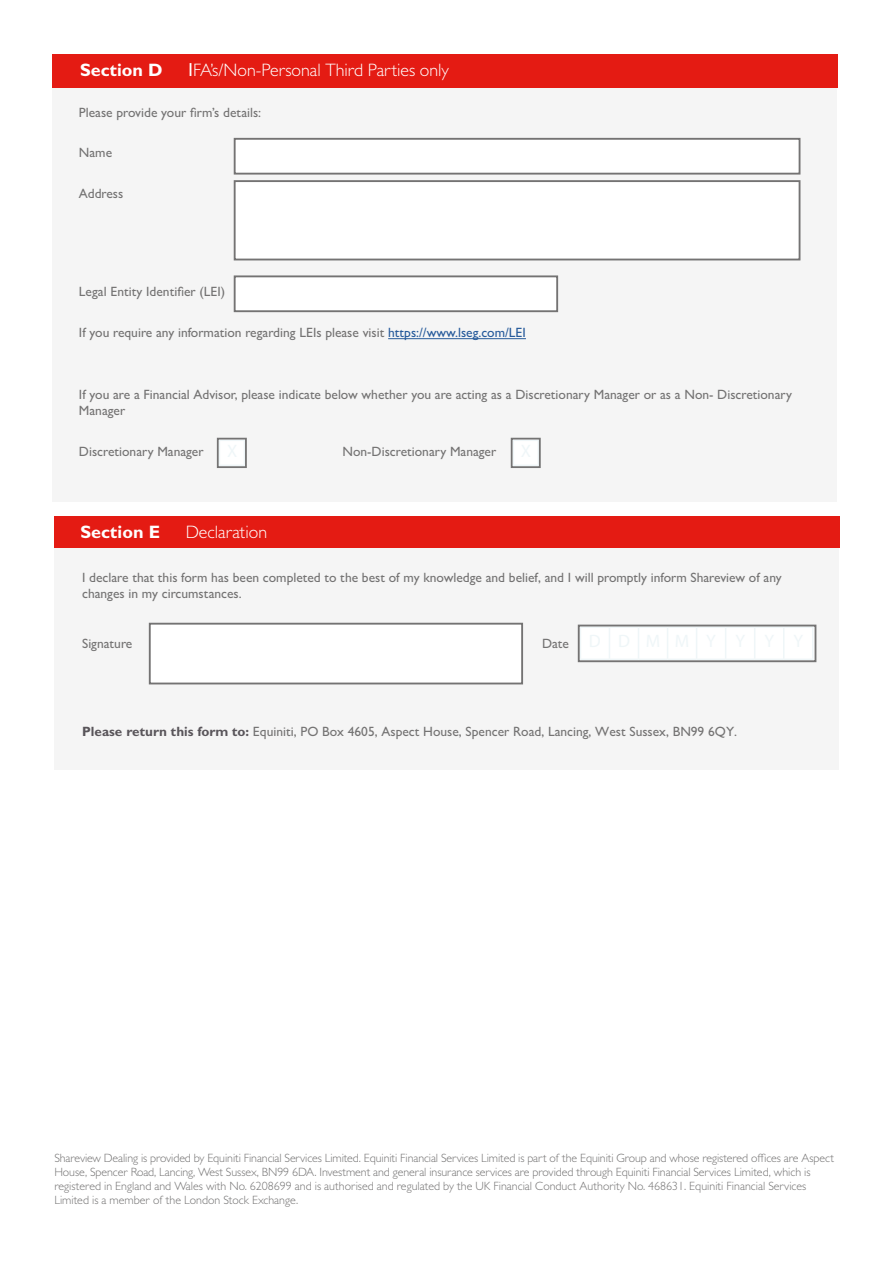
<style>
.page{position:relative;width:893px;height:1263px;background:#fff}
.page>*{position:absolute;margin:0;border:0;box-sizing:border-box;transform-origin:0 0}
.t1{font:300 18px "Gill Sans MT Std";color:#fff}
.t2{font:700 18px "Gill Sans MT Std";color:#fff}
.t3{font:500 13.5px/16.5px "Gill Sans MT Std";color:#747373}
.t4{font:300 12px/14.2px "Gill Sans MT Std";letter-spacing:-.005em;color:#747373}
.s1{font-family:"Helvetica";font-weight:400}
.s2{color:#275b9b}
.s3{font-weight:700;color:#59555a}
</style>
<div class="page">
<div style="left:54px;top:544px;width:785px;height:226px;background:#f5f5f5"></div>
<div style="left:52px;top:88px;width:784px;height:414px;background:#f5f5f5"></div>
<div style="left:52px;top:54px;width:786px;height:34px;background:#e41b13"></div>
<div style="left:217px;top:438px;width:30px;height:30px;border:2px solid #747373"></div>
<div style="left:226px;top:442px;width:15px;height:18px;background:#fff"></div>
<div style="left:511px;top:438px;width:30px;height:30px;border:2px solid #747373"></div>
<div style="left:520px;top:442px;width:15px;height:18px;background:#fff"></div>
<div style="left:234px;top:275px;width:324px;height:37px;background:#fff;border:2px solid #747373"></div>
<div style="left:54px;top:516px;width:786px;height:31px;background:#e41b13"></div>
<div style="left:149px;top:623px;width:374px;height:61px;background:#fff;border:2px solid #747373"></div>
<div style="left:578px;top:625px;width:238px;height:37px;border:2px solid #747373"></div>
<div style="left:234px;top:138px;width:566px;height:37px;background:#fff;border:2px solid #747373"></div>
<div style="left:234px;top:180px;width:566px;height:80px;background:#fff;border:2px solid #747373"></div>
<hr style="left:388px;top:338px;width:138px;height:1px;background:#275b9b">
<h1 class="t2" style="left:80px;top:59px;width:84px">Section D</h1>
<h1 class="t1" style="left:188px;top:59px;width:262px"><span class="s1">I</span>FA’s/Non-Personal Third Parties only</h1>
<p class="t3" style="left:79px;top:104px;width:184px">Please provide your firm’s details:</p>
<p class="t3" style="left:79px;top:145px;width:35px">Name</p>
<p class="t3" style="left:79px;top:185px;width:46px">Address</p>
<p class="t3" style="left:79px;top:283px;width:148px">Legal Entity Identifier (LEI)</p>
<p class="t3" style="left:79px;top:324px;width:448px">If you require any information regarding LEIs please visit <span class="s2">https://www.lseg.com/LEI</span></p>
<p class="t3" style="left:79px;top:386px;width:714px">If you are a Financial Advisor, please indicate below whether you are acting as a Discretionary Manager or as a Non- Discretionary<br>Manager</p>
<p class="t3" style="left:79px;top:443px;width:126px">Discretionary Manager</p>
<p class="t3" style="left:343px;top:443px;width:155px">Non-Discretionary Manager</p>
<h1 class="t2" style="left:80px;top:520px;width:81px">Section E</h1>
<h1 class="t1" style="left:186px;top:521px;width:83px">Declaration</h1>
<p class="t3" style="left:82px;top:569px;width:701px">I declare that this form has been completed to the best of my knowledge and belief, and I will promptly inform Shareview of any changes in my circumstances.</p>
<p class="t3" style="left:82px;top:635px;width:52px">Signature</p>
<p class="t3" style="left:542px;top:635px;width:28px">Date</p>
<p class="t3" style="left:82px;top:723px;width:656px"><span class="s3">Please return this form to:</span> Equiniti, PO Box 4605, Aspect House, Spencer Road, Lancing, West Sussex, BN99 6QY.</p>
<p class="t4" style="left:54px;top:1150px;width:781px">Shareview Dealing is provided by Equiniti Financial Services Limited. Equiniti Financial Services Limited is part of the Equiniti Group and whose registered offices are Aspect House, Spencer Road, Lancing, West Sussex, BN99 6DA. Investment and general insurance services are provided through Equiniti Financial Services Limited, which is registered in England and Wales with No. 6208699 and is authorised and regulated by the UK Financial Conduct Authority No. 468631. Equiniti Financial Services Limited is a member of the London Stock Exchange.</p>
</div>
